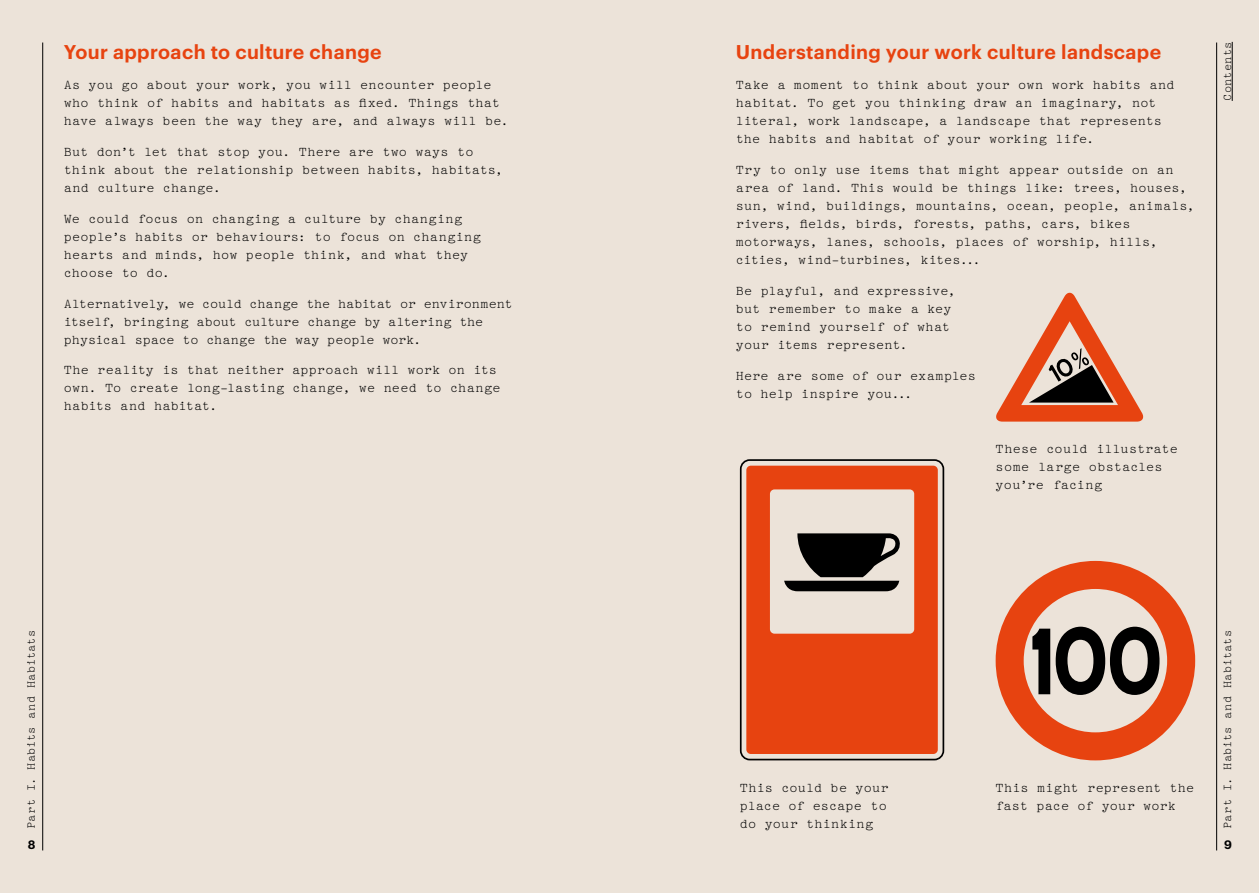
<style>
.page{position:relative;width:1259px;height:893px;background:#ece3d9}
.page>*{position:absolute;margin:0;border:0;box-sizing:border-box;transform-origin:0 0}
.t1{font:600 19.5px "Graphik";letter-spacing:.02em;color:#e74310}
.t2{font:13.5px/18px "Pica 10 Pitch BT";letter-spacing:.01em;color:#000}
.t3{font:13.5px/18px "Pica 10 Pitch BT";letter-spacing:-.01em;color:#000}
.t4{font:12px "Pica 10 Pitch BT";letter-spacing:.02em;color:#000}
.t5{font:600 12px "Graphik";color:#000}
</style>
<div class="page">
<svg style="left:996px;top:292px;width:148px;height:130px"></svg>
<svg style="left:995px;top:561px;width:200px;height:199px"></svg>
<div style="left:740px;top:459px;width:204px;height:301px;border:2px solid #000;border-radius:9px"></div>
<svg style="left:746px;top:466px;width:191px;height:288px;fill:#e74310"></svg>
<svg style="left:784px;top:533px;width:116px;height:58px"></svg>
<hr style="left:1216px;top:43px;width:1px;height:807px;background:#000">
<hr style="left:42px;top:43px;width:1px;height:807px;background:#000">
<hr style="left:1232px;top:42px;width:1px;height:59px;background:#000">
<h1 class="t1" style="left:64px;top:37px;width:319px">Your approach to culture change</h1>
<p class="t2" style="left:64px;top:76px;width:446px">As you go about your work, you will encounter people who think of habits and habitats as fixed. Things that have always been the way they are, and always will be.</p>
<p class="t2" style="left:64px;top:143px;width:441px">But don’t let that stop you. There are two ways to think about the relationship between habits, habitats, and culture change.</p>
<p class="t2" style="left:64px;top:210px;width:419px">We could focus on changing a culture by changing people’s habits or behaviours: to focus on changing hearts and minds, how people think, and what they choose to do.</p>
<p class="t3" style="left:64px;top:294px;width:450px">Alternatively, we could change the habitat or environment itself, bringing about culture change by altering the physical space to change the way people work.</p>
<p class="t2" style="left:64px;top:361px;width:438px">The reality is that neither approach will work on its own. To create long-lasting change, we need to change habits and habitat.</p>
<p class="t4" style="left:24px;top:829px;width:201px;rotate:-90deg">Part I. Habits and Habitats</p>
<p class="t5" style="left:28px;top:836px;width:9px">8</p>
<h1 class="t1" style="left:736px;top:37px;width:427px">Understanding your work culture landscape</h1>
<p class="t2" style="left:736px;top:76px;width:440px">Take a moment to think about your own work habits and habitat. To get you thinking draw an imaginary, not literal, work landscape, a landscape that represents the habits and habitat of your working life.</p>
<p class="t2" style="left:736px;top:161px;width:460px">Try to only use items that might appear outside on an area of land. This would be things like: trees, houses, sun, wind, buildings, mountains, ocean, people, animals, rivers, fields, birds, forests, paths, cars, bikes motorways, lanes, schools, places of worship, hills, cities, wind-turbines, kites...</p>
<p class="t2" style="left:736px;top:282px;width:221px">Be playful, and expressive, but remember to make a key to remind yourself of what your items represent.</p>
<p class="t2" style="left:736px;top:366px;width:242px">Here are some of our examples to help inspire you...</p>
<p class="t2" style="left:995px;top:440px;width:184px">These could illustrate some large obstacles you’re facing</p>
<p class="t4" style="left:1220px;top:101px;width:61px;rotate:-90deg">Contents</p>
<p class="t2" style="left:740px;top:778px;width:150px">This could be your place of escape to do your thinking</p>
<p class="t2" style="left:995px;top:778px;width:200px">This might represent the fast pace of your work</p>
<p class="t4" style="left:1220px;top:829px;width:201px;rotate:-90deg">Part I. Habits and Habitats</p>
<p class="t5" style="left:1224px;top:836px;width:9px">9</p>
</div>
